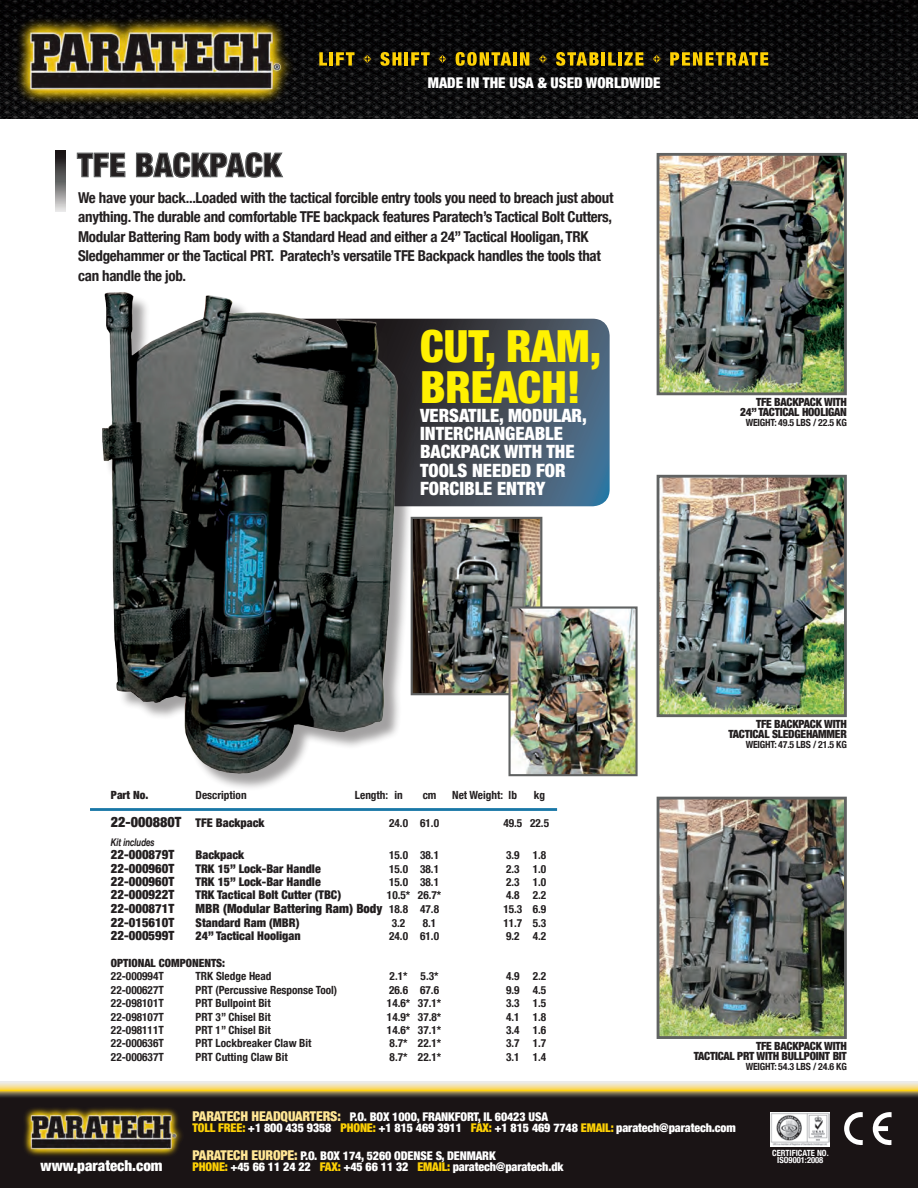
<style>
.page{position:relative;width:918px;height:1188px;background:#fff}
.page>*{position:absolute;margin:0;border:0;box-sizing:border-box;transform-origin:0 0}
.t1{font:900 condensed 44.25px/41.4px "Helvetica Neue";color:#fff101}
.t2{font:900 condensed 33px "Helvetica Neue";letter-spacing:.01em;color:#231f20}
.t3{font:900 condensed 18.3px "Helvetica Neue";color:#fff}
.t4{font:700 condensed 15px/19.5px "Helvetica Neue";letter-spacing:-.02em;color:#231f20}
.t5{font:900 condensed 15px "Helvetica Neue";color:#fff}
.t6{font:900 condensed 14.85px "Helvetica Neue";color:#fff}
.t7{font:900 condensed 12.75px "Helvetica Neue";color:#231f20}
.t8{font:900 condensed 12px/11.4px "Helvetica Neue";letter-spacing:-.01em;color:#fff}
.t9{font:900 condensed 12px "Helvetica Neue";color:#231f20}
.t10{font:700 condensed 11.25px "Helvetica Neue";color:#231f20}
.t11{font:900 condensed 11.25px "Helvetica Neue";letter-spacing:-.02em;color:#231f20}
.t12{font:900 condensed 11.25px "Helvetica Neue";color:#231f20}
.t13{font:italic 700 10.65px "Helvetica Neue";letter-spacing:-.01em;color:#231f20;scale:.75 1}
.t14{font:700 condensed 9.9px "Helvetica Neue";letter-spacing:-.02em;color:#231f20}
.t15{font:700 condensed 8.55px "Helvetica Neue";color:#fff}
.s1{font-size:14.1px}
.s2{font-weight:700;font-size:11.25px}
.s3{font-size:13.5px;color:#ffe694}
.s4{color:#fed105}
</style>
<div class="page">
<div style="left:0;top:1095px;width:918px;height:93px;background:#1a1415"></div>
<img style="left:0;top:0;width:918px;height:119px">
<svg style="left:0;top:1082px;width:918px;height:15px;background:#c1af70"></svg>
<img style="left:13px;top:15px;width:285px;height:91px">
<svg style="left:319px;top:52px;width:8px;height:14px"></svg>
<hr style="left:329px;top:52px;width:4px;height:14px;background:#fed105">
<svg style="left:336px;top:52px;width:18px;height:14px"></svg>
<svg style="left:380px;top:52px;width:21px;height:14px"></svg>
<hr style="left:405px;top:52px;width:3px;height:14px;background:#fed105">
<svg style="left:411px;top:52px;width:19px;height:14px"></svg>
<svg style="left:456px;top:52px;width:55px;height:14px"></svg>
<hr style="left:513px;top:52px;width:4px;height:14px;background:#fed105">
<svg style="left:520px;top:52px;width:9px;height:14px"></svg>
<svg style="left:556px;top:52px;width:43px;height:14px"></svg>
<hr style="left:602px;top:52px;width:3px;height:14px;background:#fed105">
<svg style="left:608px;top:52px;width:8px;height:14px"></svg>
<hr style="left:618px;top:52px;width:4px;height:14px;background:#fed105">
<svg style="left:624px;top:52px;width:20px;height:14px"></svg>
<svg style="left:670px;top:52px;width:98px;height:14px"></svg>
<svg style="left:362px;top:54px;width:11px;height:10px"></svg>
<svg style="left:437px;top:54px;width:11px;height:10px"></svg>
<svg style="left:538px;top:54px;width:10px;height:10px"></svg>
<svg style="left:651px;top:54px;width:11px;height:10px"></svg>
<img style="left:24px;top:1108px;width:158px;height:48px">
<svg style="left:873px;top:1112px;width:19px;height:33px"></svg>
<svg style="left:844px;top:1112px;width:19px;height:33px"></svg>
<img style="left:771px;top:1112px;width:59px;height:35px">
<svg style="left:76px;top:152px;width:50px;height:26px"></svg>
<svg style="left:136px;top:152px;width:147px;height:26px"></svg>
<hr style="left:90px;top:808px;width:467px;height:3px;background:#1977a7">
<svg style="left:55px;top:150px;width:10px;height:61px"></svg>
<svg style="left:432px;top:319px;width:178px;height:187px;background:#445261"></svg>
<img style="left:102px;top:292px;width:330px;height:496px">
<img style="left:661px;top:157px;width:182px;height:234px">
<div style="left:657px;top:153px;width:190px;height:242px;border:3px solid #606262"></div>
<img style="left:661px;top:479px;width:182px;height:234px">
<div style="left:657px;top:475px;width:190px;height:242px;border:3px solid #606262"></div>
<img style="left:661px;top:801px;width:182px;height:234px">
<div style="left:657px;top:797px;width:190px;height:242px;border:3px solid #606262"></div>
<img style="left:414px;top:520px;width:125px;height:172px">
<div style="left:411px;top:517px;width:131px;height:178px;border:2px solid #606262"></div>
<img style="left:511px;top:609px;width:124px;height:164px">
<div style="left:508px;top:606px;width:130px;height:170px;border:2px solid #606262"></div>
<p class="t2" style="left:77px;top:145px;width:206px">TFE BACKPACK</p>
<h3 class="t6" style="left:428px;top:73px;width:234px">MADE IN THE USA &amp; USED WORLDWIDE</h3>
<p class="t4" style="left:78px;top:188px;width:537px">We have your back...Loaded with the tactical forcible entry tools you need to breach just about anything. The durable and comfortable TFE backpack features Paratech’s Tactical Bolt Cutters, Modular Battering Ram body with a Standard Head and either a 24” Tactical Hooligan, TRK Sledgehammer or the Tactical PRT. Paratech’s versatile TFE Backpack handles the tools that can handle the job.</p>
<p class="t1" style="left:420px;top:325px;width:183px">CUT, RAM,<br>BREACH!</p>
<p class="t3" style="left:420px;top:404px;width:168px">VERSATILE, MODULAR,</p>
<p class="t3" style="left:420px;top:422px;width:144px">INTERCHANGEABLE</p>
<p class="t3" style="left:420px;top:440px;width:156px">BACKPACK WITH THE</p>
<p class="t3" style="left:420px;top:459px;width:147px">TOOLS NEEDED FOR</p>
<p class="t3" style="left:420px;top:477px;width:127px">FORCIBLE ENTRY</p>
<p class="t11" style="left:756px;top:395px;width:92px">TFE BACKPACK WITH</p>
<p class="t11" style="left:740px;top:405px;width:108px">24” TACTICAL HOOLIGAN</p>
<p class="t14" style="left:746px;top:416px;width:103px">WEIGHT: 49.5 LBS / 22.5 KG</p>
<p class="t11" style="left:111px;top:788px;width:39px">Part No.</p>
<p class="t10" style="left:196px;top:788px;width:53px">Description</p>
<p class="t10" style="left:355px;top:788px;width:49px">Length: in</p>
<p class="t10" style="left:423px;top:788px;width:15px">cm</p>
<p class="t10" style="left:452px;top:788px;width:66px">Net Weight: lb</p>
<p class="t10" style="left:534px;top:788px;width:13px">kg</p>
<p class="t9" style="left:111px;top:816px;width:155px"><span class="s1">22-000880T</span> TFE Backpack</p>
<p class="t10" style="left:389px;top:817px;width:51px">24.0 61.0</p>
<p class="t10" style="left:503px;top:817px;width:47px">49.5 22.5</p>
<p class="t13" style="left:111px;top:835px;width:60px">Kit includes</p>
<p class="t7" style="left:111px;top:847px;width:65px">22-000879T</p>
<p class="t9" style="left:196px;top:848px;width:50px">Backpack</p>
<p class="t10" style="left:389px;top:848px;width:51px">15.0 38.1</p>
<p class="t10" style="left:506px;top:848px;width:42px">3.9 1.8</p>
<p class="t7" style="left:111px;top:860px;width:65px">22-000960T</p>
<p class="t9" style="left:196px;top:861px;width:127px">TRK 15” Lock-Bar Handle</p>
<p class="t10" style="left:389px;top:862px;width:51px">15.0 38.1</p>
<p class="t10" style="left:506px;top:862px;width:42px">2.3 1.0</p>
<p class="t7" style="left:111px;top:874px;width:65px">22-000960T</p>
<p class="t9" style="left:196px;top:874px;width:127px">TRK 15” Lock-Bar Handle</p>
<p class="t10" style="left:389px;top:875px;width:51px">15.0 38.1</p>
<p class="t10" style="left:506px;top:875px;width:42px">2.3 1.0</p>
<p class="t7" style="left:111px;top:887px;width:65px">22-000922T</p>
<p class="t9" style="left:196px;top:888px;width:147px">TRK Tactical Bolt Cutter (TBC)</p>
<p class="t10" style="left:387px;top:889px;width:56px">10.5* 26.7*</p>
<p class="t10" style="left:506px;top:889px;width:42px">4.8 2.2</p>
<p class="t7" style="left:111px;top:900px;width:65px">22-000871T</p>
<p class="t7" style="left:196px;top:900px;width:245px">MBR (Modular Battering Ram) Body <span class="s2">18.8 47.8</span></p>
<p class="t10" style="left:503px;top:902px;width:45px">15.3 6.9</p>
<p class="t7" style="left:111px;top:915px;width:65px">22-015610T</p>
<p class="t9" style="left:196px;top:915px;width:105px">Standard Ram (MBR)</p>
<p class="t10" style="left:392px;top:916px;width:15px">3.2</p>
<p class="t10" style="left:423px;top:916px;width:15px">8.1</p>
<p class="t10" style="left:503px;top:916px;width:45px">11.7 5.3</p>
<p class="t7" style="left:111px;top:928px;width:65px">22-000599T</p>
<p class="t9" style="left:196px;top:929px;width:107px">24” Tactical Hooligan</p>
<p class="t10" style="left:389px;top:929px;width:51px">24.0 61.0</p>
<p class="t10" style="left:506px;top:929px;width:42px">9.2 4.2</p>
<p class="t12" style="left:111px;top:956px;width:116px">OPTIONAL COMPONENTS:</p>
<p class="t10" style="left:111px;top:970px;width:54px">22-000994T</p>
<p class="t10" style="left:196px;top:970px;width:78px">TRK Sledge Head</p>
<p class="t10" style="left:390px;top:970px;width:50px">2.1* 5.3*</p>
<p class="t10" style="left:506px;top:970px;width:42px">4.9 2.2</p>
<p class="t10" style="left:111px;top:983px;width:54px">22-000627T</p>
<p class="t10" style="left:196px;top:983px;width:143px">PRT (Percussive Response Tool)</p>
<p class="t10" style="left:389px;top:983px;width:51px">26.6 67.6</p>
<p class="t10" style="left:506px;top:983px;width:42px">9.9 4.5</p>
<p class="t10" style="left:111px;top:996px;width:54px">22-098101T</p>
<p class="t10" style="left:196px;top:996px;width:77px">PRT Bullpoint Bit</p>
<p class="t10" style="left:387px;top:996px;width:56px">14.6* 37.1*</p>
<p class="t10" style="left:506px;top:996px;width:42px">3.3 1.5</p>
<p class="t10" style="left:111px;top:1010px;width:54px">22-098107T</p>
<p class="t10" style="left:196px;top:1010px;width:77px">PRT 3” Chisel Bit</p>
<p class="t10" style="left:387px;top:1010px;width:56px">14.9* 37.8*</p>
<p class="t10" style="left:506px;top:1010px;width:42px">4.1 1.8</p>
<p class="t10" style="left:111px;top:1023px;width:54px">22-098111T</p>
<p class="t10" style="left:196px;top:1023px;width:77px">PRT 1” Chisel Bit</p>
<p class="t10" style="left:387px;top:1023px;width:56px">14.6* 37.1*</p>
<p class="t10" style="left:506px;top:1023px;width:42px">3.4 1.6</p>
<p class="t10" style="left:111px;top:1037px;width:54px">22-000636T</p>
<p class="t10" style="left:196px;top:1037px;width:118px">PRT Lockbreaker Claw Bit</p>
<p class="t10" style="left:390px;top:1037px;width:53px">8.7* 22.1*</p>
<p class="t10" style="left:506px;top:1037px;width:42px">3.7 1.7</p>
<p class="t10" style="left:111px;top:1050px;width:54px">22-000637T</p>
<p class="t10" style="left:196px;top:1050px;width:94px">PRT Cutting Claw Bit</p>
<p class="t10" style="left:390px;top:1050px;width:53px">8.7* 22.1*</p>
<p class="t10" style="left:506px;top:1050px;width:42px">3.1 1.4</p>
<p class="t11" style="left:756px;top:717px;width:92px">TFE BACKPACK WITH</p>
<p class="t11" style="left:729px;top:727px;width:120px">TACTICAL SLEDGEHAMMER</p>
<p class="t14" style="left:746px;top:738px;width:103px">WEIGHT: 47.5 LBS / 21.5 KG</p>
<p class="t11" style="left:756px;top:1039px;width:92px">TFE BACKPACK WITH</p>
<p class="t11" style="left:694px;top:1049px;width:155px">TACTICAL PRT WITH BULLPOINT BIT</p>
<p class="t14" style="left:746px;top:1060px;width:103px">WEIGHT: 54.3 LBS / 24.6 KG</p>
<p class="t8" style="left:192px;top:1110px;width:545px"><span class="s3">PARATECH HEADQUARTERS:</span> P.O. BOX 1000, FRANKFORT, IL 60423 USA<br><span class="s4">TOLL FREE:</span> +1 800 435 9358 <span class="s4">PHONE:</span> +1 815 469 3911 <span class="s4">FAX:</span> +1 815 469 7748 <span class="s4">EMAIL:</span> paratech@paratech.com</p>
<p class="t8" style="left:192px;top:1149px;width:305px"><span class="s3">PARATECH EUROPE:</span> P.O. BOX 174, 5260 ODENSE S, DENMARK</p>
<h3 class="t5" style="left:41px;top:1156px;width:123px">www.paratech.com</h3>
<p class="t8" style="left:192px;top:1161px;width:373px"><span class="s4">PHONE:</span> +45 66 11 24 22 <span class="s4">FAX:</span> +45 66 11 32 <span class="s4">EMAIL:</span> paratech@paratech.dk</p>
<p class="t15" style="left:772px;top:1148px;width:58px">CERTIFICATE NO.</p>
<p class="t15" style="left:777px;top:1155px;width:48px">ISO9001:2008</p>
</div>
